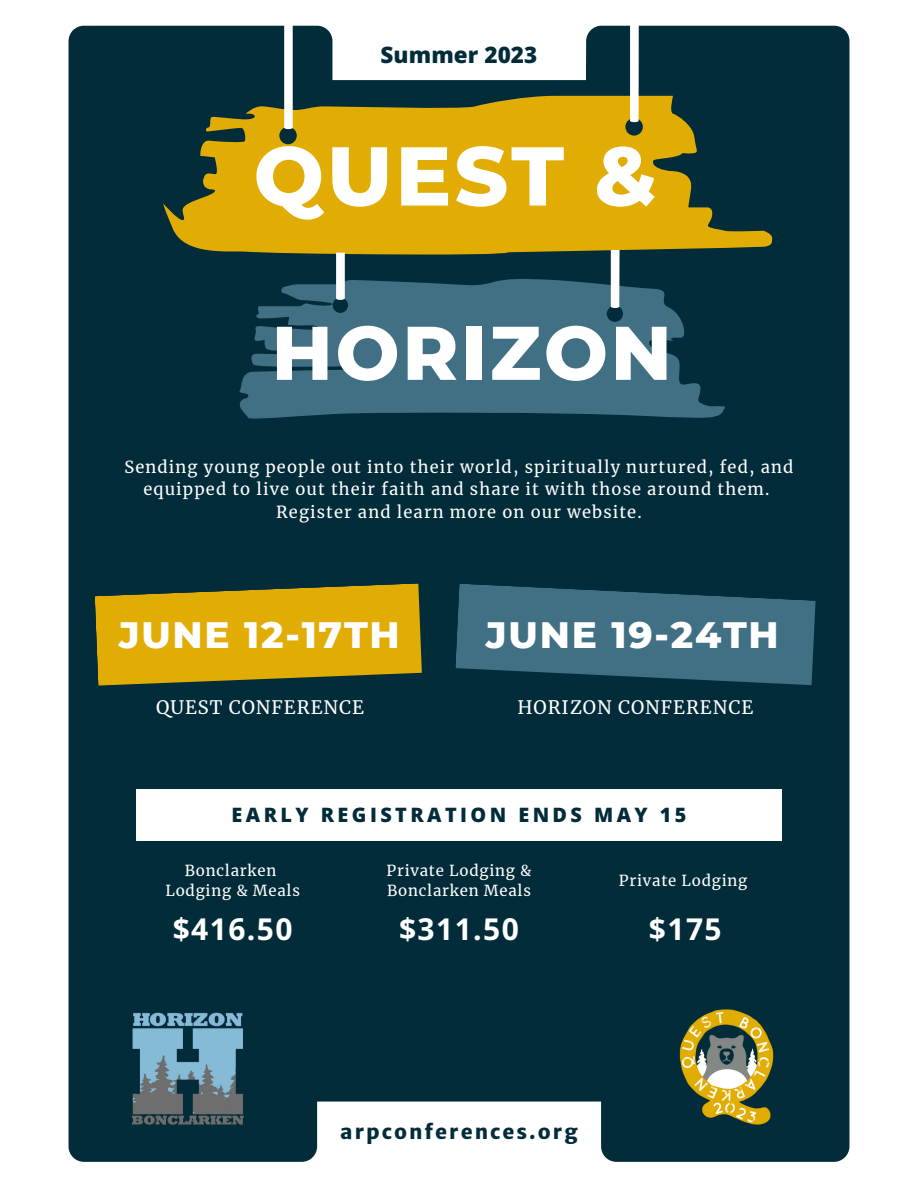
<style>
.page{position:relative;width:918px;height:1188px;background:#fff}
.page>*{position:absolute;margin:0;border:0;box-sizing:border-box;transform-origin:0 0}
.t1{font:800 83.25px "Montserrat";letter-spacing:.035em;color:#fff}
.t2{font:800 75.9px "Montserrat";letter-spacing:.035em;color:#fff}
.t3{font:800 37.5px "Montserrat";letter-spacing:.045em;color:#fff}
.t4{font:700 30px "Open Sans";letter-spacing:.05em;color:#fff}
.t5{font:800 22.5px "Open Sans";letter-spacing:.005em;color:#032c3a}
.t6{font:800 20.1px "Merriweather Sans";letter-spacing:.1em;color:#032c3a}
.t7{font:800 19.8px "Open Sans";letter-spacing:.175em;color:#032c3a}
.t8{font:18.3px "Merriweather";letter-spacing:.055em;color:#fff}
.t9{font:16.5px/22.5px "Merriweather";letter-spacing:.07em;color:#fff;text-align:center}
.t10{font:15px/20.2px "Merriweather";letter-spacing:.055em;color:#fff;text-align:center}
</style>
<div class="page">
<div style="left:69px;top:26px;width:780px;height:1136px;background:#032c3a"></div>
<div style="left:137px;top:790px;width:644px;height:51px;background:#fff"></div>
<svg style="left:163px;top:96px;width:609px;height:160px;background:#a98c11"></svg>
<svg style="left:237px;top:278px;width:488px;height:140px;background:#346175"></svg>
<svg style="left:611px;top:250px;width:9px;height:58px"></svg>
<svg style="left:336px;top:253px;width:9px;height:47px"></svg>
<svg style="left:630px;top:25px;width:9px;height:97px"></svg>
<svg style="left:284px;top:25px;width:9px;height:104px"></svg>
<svg style="left:95px;top:583px;width:327px;height:103px;background:#c19a0b"></svg>
<svg style="left:455px;top:584px;width:361px;height:101px;background:#366477"></svg>
<img style="left:638px;top:1006px;width:177px;height:121px">
<img style="left:93px;top:1006px;width:199px;height:121px">
<h3 class="t5" style="left:381px;top:39px;width:158px">Summer 2023</h3>
<h1 class="t1" style="left:254px;top:125px;width:405px">QUEST &amp;</h1>
<h2 class="t2" style="left:272px;top:306px;width:402px">HORIZON</h2>
<p class="t9" style="left:124px;top:456px;width:671px">Sending young people out into their world, spiritually nurtured, fed, and equipped to live out their faith and share it with those around them.<br>Register and learn more on our website.</p>
<h3 class="t3" style="left:119px;top:611px;width:283px">JUNE 12-17TH</h3>
<h3 class="t3" style="left:486px;top:611px;width:294px">JUNE 19-24TH</h3>
<p class="t8" style="left:156px;top:696px;width:209px">QUEST CONFERENCE</p>
<p class="t8" style="left:517px;top:696px;width:238px">HORIZON CONFERENCE</p>
<p class="t7" style="left:232px;top:800px;width:456px">EARLY REGISTRATION ENDS MAY 15</p>
<p class="t10" style="left:165px;top:861px;width:136px">Bonclarken<br>Lodging &amp; Meals</p>
<p class="t10" style="left:386px;top:861px;width:147px;text-align:left">Private Lodging &amp;<br>Bonclarken Meals</p>
<p class="t10" style="left:619px;top:871px;width:130px">Private Lodging</p>
<h3 class="t4" style="left:173px;top:908px;width:121px">$416.50</h3>
<h3 class="t4" style="left:399px;top:908px;width:121px">$311.50</h3>
<h3 class="t4" style="left:649px;top:908px;width:74px">$175</h3>
<p class="t6" style="left:340px;top:1119px;width:239px">arpconferences.org</p>
</div>
